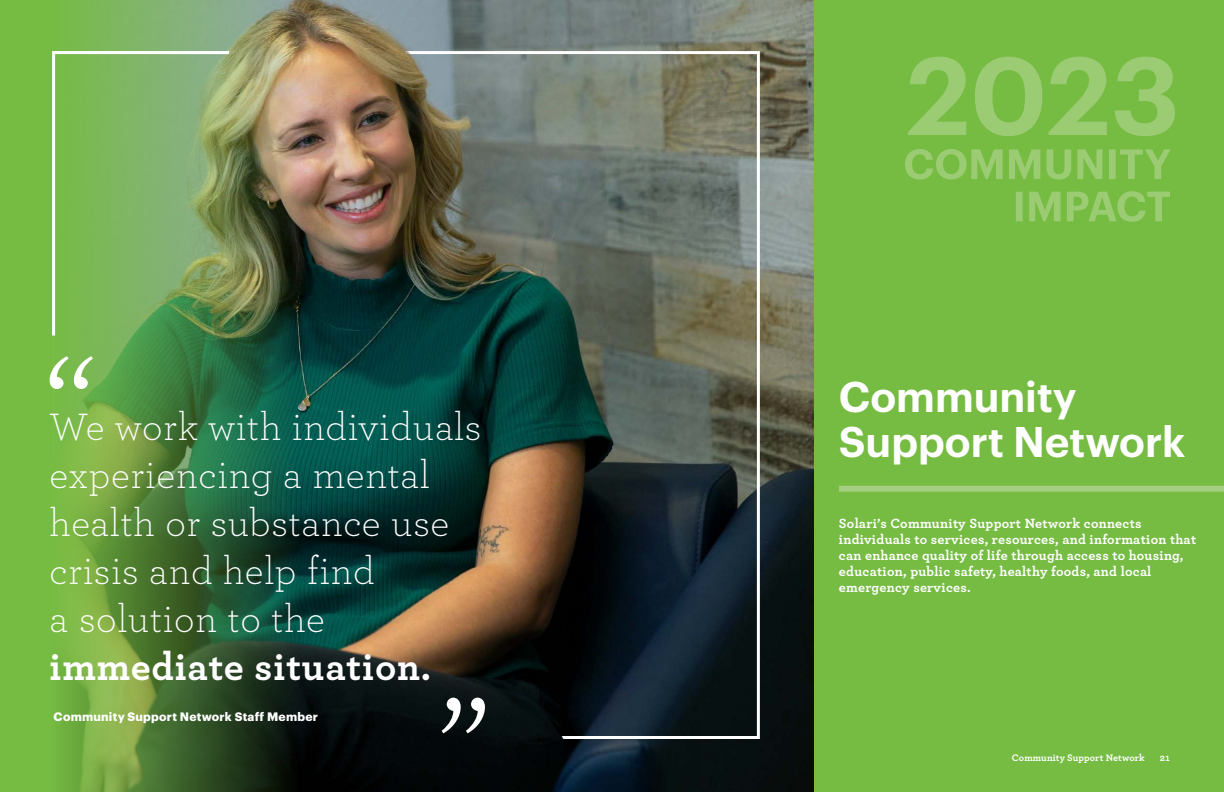
<style>
.page{position:relative;width:1224px;height:792px;background:#fff}
.page>*{position:absolute;margin:0;border:0;box-sizing:border-box;transform-origin:0 0}
.t1{font:600 42px/45px "Graphik";color:#fff}
.t2{font:300 40px/48px "Archer";letter-spacing:.02em;color:#fff}
.t3{font:700 40px "Archer";letter-spacing:.02em;color:#fff}
.t4{font:700 14px/16px "Archer";letter-spacing:.02em;color:#fff}
.t5{font:700 12px "Graphik";letter-spacing:.02em;color:#fff}
.t6{font:700 10px "Archer";letter-spacing:.005em;color:#fff}
</style>
<div class="page">
<div style="left:612px;top:0;width:612px;height:792px;background:#76bc43"></div>
<img style="left:698px;top:0;width:116px;height:792px">
<img style="left:315px;top:0;width:383px;height:792px">
<img style="left:0;top:0;width:315px;height:792px">
<svg style="left:50px;top:356px;width:43px;height:33px"></svg>
<svg style="left:442px;top:698px;width:43px;height:35px"></svg>
<svg style="left:51px;top:50px;width:181px;height:289px;background:#80b164"></svg>
<div style="left:839px;top:486px;width:385px;height:6px;background:#a5cf80"></div>
<svg style="left:1016px;top:191px;width:154px;height:31px"></svg>
<svg style="left:905px;top:149px;width:265px;height:30px"></svg>
<svg style="left:908px;top:57px;width:267px;height:79px"></svg>
<h2 class="t2" style="left:50px;top:401px;width:433px">We work with individuals experiencing a mental health or substance use crisis and help find<br>a solution to the</h2>
<h2 class="t3" style="left:50px;top:635px;width:383px">immediate situation.</h2>
<p class="t5" style="left:54px;top:707px;width:266px">Community Support Network Staff Member</p>
<h1 class="t1" style="left:839px;top:370px;width:348px">Community<br>Support Network</h1>
<p class="t4" style="left:839px;top:514px;width:359px">Solari’s Community Support Network connects individuals to services, resources, and information that can enhance quality of life through access to housing, education, public safety, healthy foods, and local emergency services.</p>
<p class="t6" style="left:1012px;top:750px;width:134px">Community Support Network</p>
<p class="t6" style="left:1160px;top:750px;width:11px">21</p>
</div>
